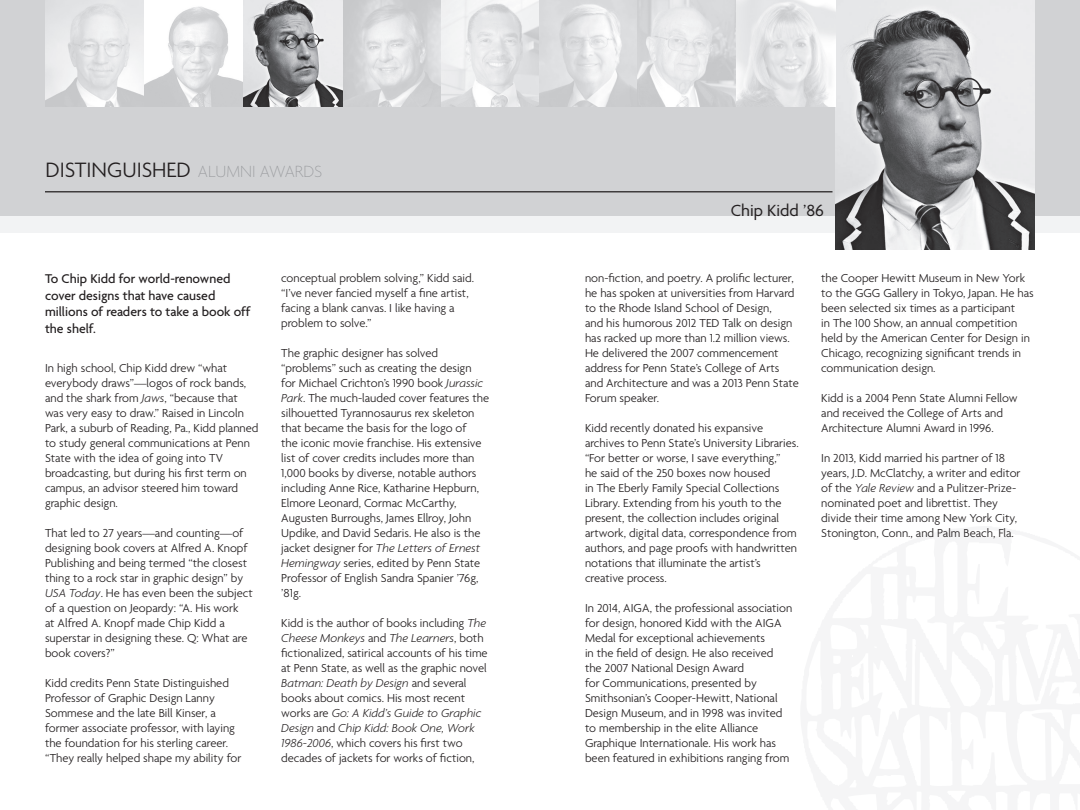
<style>
.page{position:relative;width:1080px;height:810px;background:#fff}
.page>*{position:absolute;margin:0;border:0;box-sizing:border-box;transform-origin:0 0}
.t1{font:300 22.5px "Agenda";color:#231f20}
.t2{font:17.5px "Agenda";color:#231f20}
.t3{font:500 13.75px/16.5px "Agenda";color:#231f20}
.t4{font:300 12.5px/15px "Agenda";color:#231f20}
.s1{font-weight:100;font-size:17.5px;color:#939598}
.s2{font-style:italic}
</style>
<div class="page">
<div style="left:0;top:0;width:1080px;height:216px;background:#d1d2d4"></div>
<div style="left:0;top:216px;width:1080px;height:16px;background:#f2f3f4"></div>
<img style="left:835px;top:0;width:199px;height:250px">
<hr style="left:45px;top:191px;width:787px;height:1px;background:#231f20">
<img style="left:46px;top:0;width:98px;height:107px">
<svg style="left:144px;top:0;width:99px;height:107px"></svg>
<svg style="left:243px;top:0;width:101px;height:107px;background:#a6a7a9"></svg>
<svg style="left:362px;top:0;width:80px;height:107px"></svg>
<svg style="left:442px;top:0;width:97px;height:107px;fill:#e8e9ea"></svg>
<svg style="left:539px;top:0;width:99px;height:107px;fill:#dcdddf"></svg>
<svg style="left:638px;top:0;width:99px;height:107px"></svg>
<svg style="left:737px;top:0;width:98px;height:107px;fill:#e6e7e8"></svg>
<p class="t1" style="left:46px;top:157px;width:278px">DISTINGUISHED <span class="s1">ALUMNI AWARDS</span></p>
<p class="t3" style="left:45px;top:270px;width:207px">To Chip Kidd for world-renowned cover designs that have caused millions of readers to take a book off the shelf.</p>
<p class="t4" style="left:45px;top:360px;width:215px">In high school, Chip Kidd drew “what everybody draws”—logos of rock bands, and the shark from <span class="s2">Jaws</span>, “because that was very easy to draw.” Raised in Lincoln Park, a suburb of Reading, Pa., Kidd planned to study general communications at Penn State with the idea of going into TV broadcasting, but during his first term on campus, an advisor steered him toward graphic design.</p>
<p class="t4" style="left:45px;top:525px;width:209px">That led to 27 years—and counting—of designing book covers at Alfred A. Knopf Publishing and being termed “the closest thing to a rock star in graphic design” by <span class="s2">USA Today</span>. He has even been the subject of a question on Jeopardy: “A. His work<br>at Alfred A. Knopf made Chip Kidd a superstar in designing these. Q: What are book covers?”</p>
<p class="t4" style="left:45px;top:675px;width:198px">Kidd credits Penn State Distinguished Professor of Graphic Design Lanny Sommese and the late Bill Kinser, a former associate professor, with laying the foundation for his sterling career. “They really helped shape my ability for</p>
<p class="t4" style="left:281px;top:271px;width:194px">conceptual problem solving,” Kidd said. “I’ve never fancied myself a fine artist, facing a blank canvas. I like having a problem to solve.”</p>
<p class="t4" style="left:281px;top:346px;width:209px">The graphic designer has solved “problems” such as creating the design for Michael Crichton’s 1990 book <span class="s2">Jurassic Park</span>. The much-lauded cover features the silhouetted Tyrannosaurus rex skeleton that became the basis for the logo of<br>the iconic movie franchise. His extensive list of cover credits includes more than 1,000 books by diverse, notable authors including Anne Rice, Katharine Hepburn, Elmore Leonard, Cormac McCarthy, Augusten Burroughs, James Ellroy, John Updike, and David Sedaris. He also is the jacket designer for <span class="s2">The Letters of Ernest Hemingway</span> series, edited by Penn State Professor of English Sandra Spanier ’76g, ’81g.</p>
<p class="t4" style="left:281px;top:616px;width:208px">Kidd is the author of books including <span class="s2">The Cheese Monkeys</span> and <span class="s2">The Learners</span>, both fictionalized, satirical accounts of his time at Penn State, as well as the graphic novel <span class="s2">Batman: Death by Design</span> and several books about comics. His most recent works are <span class="s2">Go: A Kidd’s Guide to Graphic Design</span> and <span class="s2">Chip Kidd: Book One, Work 1986-2006</span>, which covers his first two decades of jackets for works of fiction,</p>
<p class="t2" style="left:731px;top:200px;width:95px">Chip Kidd ’86</p>
<p class="t4" style="left:585px;top:271px;width:215px">non-fiction, and poetry. A prolific lecturer, he has spoken at universities from Harvard to the Rhode Island School of Design,<br>and his humorous 2012 TED Talk on design has racked up more than 1.2 million views.<br>He delivered the 2007 commencement address for Penn State’s College of Arts and Architecture and was a 2013 Penn State Forum speaker.</p>
<p class="t4" style="left:585px;top:421px;width:215px">Kidd recently donated his expansive archives to Penn State’s University Libraries. “For better or worse, I save everything,”<br>he said of the 250 boxes now housed<br>in The Eberly Family Special Collections Library. Extending from his youth to the present, the collection includes original artwork, digital data, correspondence from authors, and page proofs with handwritten notations that illuminate the artist’s creative process.</p>
<p class="t4" style="left:585px;top:601px;width:209px">In 2014, AIGA, the professional association for design, honored Kidd with the AIGA Medal for exceptional achievements<br>in the field of design. He also received the 2007 National Design Award<br>for Communications, presented by Smithsonian’s Cooper-Hewitt, National Design Museum, and in 1998 was invited to membership in the elite Alliance Graphique Internationale. His work has been featured in exhibitions ranging from</p>
<p class="t4" style="left:821px;top:271px;width:214px">the Cooper Hewitt Museum in New York to the GGG Gallery in Tokyo, Japan. He has been selected six times as a participant<br>in The 100 Show, an annual competition held by the American Center for Design in Chicago, recognizing significant trends in communication design.</p>
<p class="t4" style="left:821px;top:391px;width:198px">Kidd is a 2004 Penn State Alumni Fellow and received the College of Arts and<br>Architecture Alumni Award in 1996.</p>
<p class="t4" style="left:821px;top:451px;width:201px">In 2013, Kidd married his partner of 18 years, J.D. McClatchy, a writer and editor of the <span class="s2">Yale Review</span> and a Pulitzer-Prize&shy;nominated poet and librettist. They divide their time among New York City, Stonington, Conn., and Palm Beach, Fla.</p>
</div>
